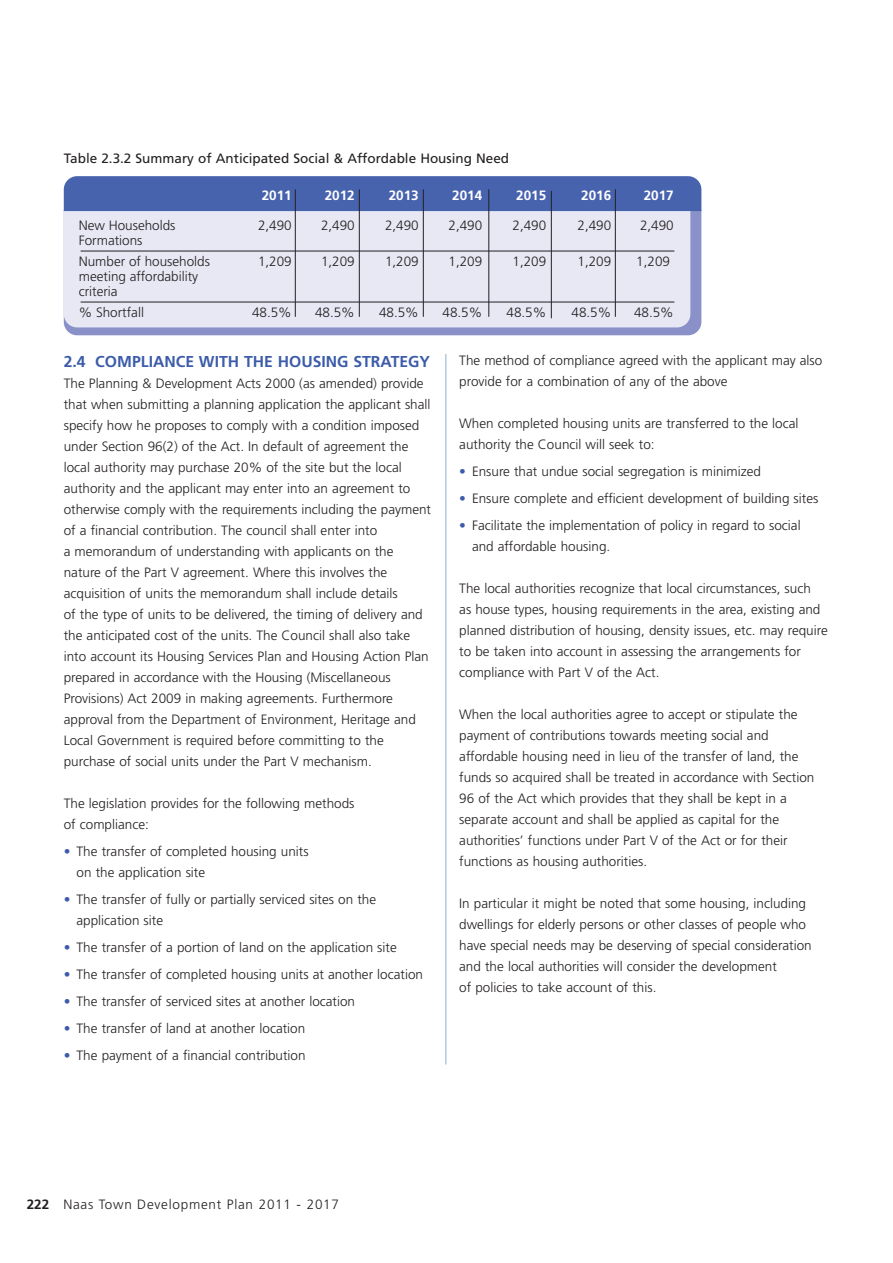
<style>
.page{position:relative;width:893px;height:1263px;background:#fff}
.page>*{position:absolute;margin:0;border:0;box-sizing:border-box;transform-origin:0 0}
.t1{font:700 15.75px "Frutiger";color:#3c5caa}
.t2{font:300 13.5px/21px "Frutiger";color:#231f20}
.t3{font:13.5px "Frutiger";color:#231f20}
.t4{font:300 13.5px "Frutiger";letter-spacing:.055em;color:#231f20}
.t5{font:700 13.5px "Frutiger";color:#fff}
.s1{font-weight:700;color:#3c5caa}
.s2{font-weight:700}
</style>
<div class="page">
<hr style="left:445px;top:153px;width:1px;height:911px;background:#89b1d1">
<div style="left:57px;top:153px;width:772px;height:201px;background:#fff"></div>
<svg style="left:65px;top:211px;width:636px;height:124px;background:#8e96ca"></svg>
<div style="left:64px;top:211px;width:626px;height:116px;background:#e7e8f4"></div>
<div style="left:64px;top:176px;width:637px;height:35px;background:#4863ae"></div>
<hr style="left:295px;top:189px;width:1px;height:128px;background:#231f20">
<hr style="left:359px;top:189px;width:1px;height:128px;background:#231f20">
<hr style="left:423px;top:189px;width:1px;height:128px;background:#231f20">
<hr style="left:489px;top:189px;width:1px;height:128px;background:#231f20">
<hr style="left:551px;top:191px;width:1px;height:127px;background:#231f20">
<hr style="left:615px;top:189px;width:1px;height:128px;background:#231f20">
<hr style="left:81px;top:251px;width:593px;height:1px;background:#231f20">
<hr style="left:81px;top:302px;width:593px;height:1px;background:#231f20">
<p class="t3" style="left:64px;top:153px;width:447px">Table 2.3.2 Summary of Anticipated Social &amp; Affordable Housing Need</p>
<p class="t5" style="left:262px;top:190px;width:32px">2011</p>
<p class="t5" style="left:325px;top:190px;width:32px">2012</p>
<p class="t5" style="left:389px;top:190px;width:32px">2013</p>
<p class="t5" style="left:452px;top:190px;width:32px">2014</p>
<p class="t5" style="left:516px;top:190px;width:32px">2015</p>
<p class="t5" style="left:581px;top:190px;width:32px">2016</p>
<p class="t5" style="left:644px;top:190px;width:32px">2017</p>
<p class="t2" style="left:79px;top:216px;width:98px">New Households</p>
<p class="t2" style="left:258px;top:216px;width:35px">2,490</p>
<p class="t2" style="left:321px;top:216px;width:35px">2,490</p>
<p class="t2" style="left:385px;top:216px;width:35px">2,490</p>
<p class="t2" style="left:448px;top:216px;width:35px">2,490</p>
<p class="t2" style="left:512px;top:216px;width:35px">2,490</p>
<p class="t2" style="left:577px;top:216px;width:35px">2,490</p>
<p class="t2" style="left:640px;top:216px;width:35px">2,490</p>
<p class="t2" style="left:79px;top:231px;width:133px">Formations<br>Number of households</p>
<p class="t2" style="left:258px;top:252px;width:35px">1,209</p>
<p class="t2" style="left:321px;top:252px;width:35px">1,209</p>
<p class="t2" style="left:385px;top:252px;width:35px">1,209</p>
<p class="t2" style="left:448px;top:252px;width:35px">1,209</p>
<p class="t2" style="left:512px;top:252px;width:35px">1,209</p>
<p class="t2" style="left:577px;top:252px;width:35px">1,209</p>
<p class="t2" style="left:636px;top:252px;width:35px">1,209</p>
<p class="t2" style="left:79px;top:270px;width:121px;line-height:15px">meeting affordability criteria</p>
<p class="t2" style="left:79px;top:303px;width:67px">% Shortfall</p>
<p class="t2" style="left:252px;top:303px;width:41px">48.5%</p>
<p class="t2" style="left:315px;top:303px;width:41px">48.5%</p>
<p class="t2" style="left:379px;top:303px;width:41px">48.5%</p>
<p class="t2" style="left:442px;top:303px;width:41px">48.5%</p>
<p class="t2" style="left:506px;top:303px;width:41px">48.5%</p>
<p class="t2" style="left:571px;top:303px;width:41px">48.5%</p>
<p class="t2" style="left:634px;top:303px;width:41px">48.5%</p>
<p class="t1" style="left:64px;top:355px;width:368px">2.4 COMPLIANCE WITH THE HOUSING STRATEGY</p>
<p class="t2" style="left:64px;top:374px;width:369px">The Planning &amp; Development Acts 2000 (as amended) provide that when submitting a planning application the applicant shall specify how he proposes to comply with a condition imposed under Section 96(2) of the Act. In default of agreement the local authority may purchase 20% of the site but the local authority and the applicant may enter into an agreement to otherwise comply with the requirements including the payment of a financial contribution. The council shall enter into<br>a memorandum of understanding with applicants on the nature of the Part V agreement. Where this involves the acquisition of units the memorandum shall include details<br>of the type of units to be delivered, the timing of delivery and the anticipated cost of the units. The Council shall also take into account its Housing Services Plan and Housing Action Plan prepared in accordance with the Housing (Miscellaneous Provisions) Act 2009 in making agreements. Furthermore approval from the Department of Environment, Heritage and Local Government is required before committing to the purchase of social units under the Part V mechanism.</p>
<p class="t2" style="left:64px;top:794px;width:292px">The legislation provides for the following methods of compliance:</p>
<p class="t2" style="left:77px;top:842px;width:234px;text-indent:-13px"><span class="s1">•</span> The transfer of completed housing units on the application site</p>
<p class="t2" style="left:77px;top:890px;width:301px;text-indent:-13px"><span class="s1">•</span> The transfer of fully or partially serviced sites on the application site</p>
<p class="t2" style="left:64px;top:938px;width:334px"><span class="s1">•</span> The transfer of a portion of land on the application site</p>
<p class="t2" style="left:64px;top:965px;width:361px"><span class="s1">•</span> The transfer of completed housing units at another location</p>
<p class="t2" style="left:64px;top:992px;width:293px"><span class="s1">•</span> The transfer of serviced sites at another location</p>
<p class="t2" style="left:64px;top:1019px;width:243px"><span class="s1">•</span> The transfer of land at another location</p>
<p class="t2" style="left:64px;top:1046px;width:243px"><span class="s1">•</span> The payment of a financial contribution</p>
<p class="t2" style="left:459px;top:351px;width:365px">The method of compliance agreed with the applicant may also provide for a combination of any of the above</p>
<p class="t2" style="left:459px;top:414px;width:341px">When completed housing units are transferred to the local authority the Council will seek to:</p>
<p class="t2" style="left:459px;top:462px;width:303px"><span class="s1">•</span> Ensure that undue social segregation is minimized</p>
<p class="t2" style="left:459px;top:489px;width:361px"><span class="s1">•</span> Ensure complete and efficient development of building sites</p>
<p class="t2" style="left:472px;top:516px;width:330px;text-indent:-13px"><span class="s1">•</span> Facilitate the implementation of policy in regard to social and affordable housing.</p>
<p class="t2" style="left:459px;top:579px;width:370px">The local authorities recognize that local circumstances, such<br>as house types, housing requirements in the area, existing and planned distribution of housing, density issues, etc. may require to be taken into account in assessing the arrangements for compliance with Part V of the Act.</p>
<p class="t2" style="left:459px;top:705px;width:357px">When the local authorities agree to accept or stipulate the payment of contributions towards meeting social and affordable housing need in lieu of the transfer of land, the funds so acquired shall be treated in accordance with Section 96 of the Act which provides that they shall be kept in a separate account and shall be applied as capital for the authorities’ functions under Part V of the Act or for their functions as housing authorities.</p>
<p class="t2" style="left:459px;top:894px;width:354px">In particular it might be noted that some housing, including dwellings for elderly persons or other classes of people who have special needs may be deserving of special consideration and the local authorities will consider the development<br>of policies to take account of this.</p>
<p class="t4" style="left:27px;top:1199px;width:314px"><span class="s2">222</span> Naas Town Development Plan 2011 - 2017</p>
</div>
